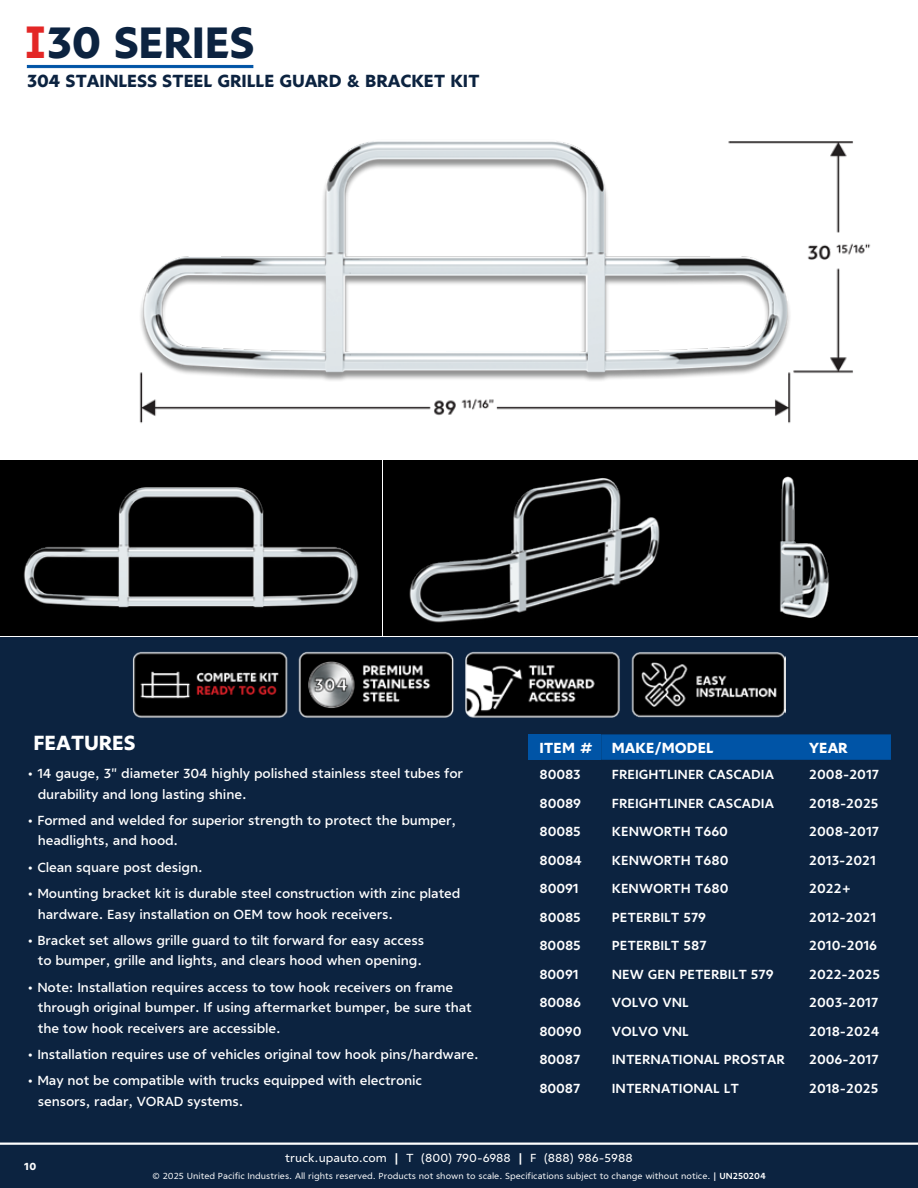
<style>
.page{position:relative;width:918px;height:1188px;background:#fff}
.page>*{position:absolute;margin:0;border:0;box-sizing:border-box;transform-origin:0 0}
.t1{font:800 45px "Ricardo";letter-spacing:-.01em;color:#0c2340}
.t2{font:800 21px "Ricardo";letter-spacing:-.01em;color:#fff}
.t3{font:800 18px "Ricardo";letter-spacing:-.01em;color:#0c2340}
.t4{font:800 15px "Ricardo";color:#fff}
.t5{font:600 13.5px/20.4px "Ricardo";letter-spacing:-.01em;color:#fff}
.t6{font:700 13.5px "Ricardo";color:#fff}
.t7{font:500 12px "Ricardo";color:#fff}
.t8{font:800 10.5px "Ricardo ALT";color:#fff}
.t9{font:9px "Ricardo";color:#fff}
.s1{font-family:"Video";font-weight:700;color:#e32726}
.s2{font-weight:800}
.s3{font-weight:700}
</style>
<div class="page">
<div style="left:0;top:637px;width:918px;height:508px;background:#0c2340"></div>
<div style="left:0;top:1145px;width:918px;height:43px;background:#0c2340"></div>
<hr style="left:0;top:1143px;width:918px;height:2px;background:#fff">
<img style="left:132px;top:651px;width:654px;height:67px">
<div style="left:529px;top:734px;width:72px;height:26px;background:#0054a6"></div>
<svg style="left:601px;top:734px;width:290px;height:26px;background:#0052a3"></svg>
<div style="left:0;top:460px;width:381px;height:175px;background:#000"></div>
<div style="left:383px;top:460px;width:304px;height:175px;background:#000"></div>
<div style="left:688px;top:460px;width:230px;height:175px;background:#000"></div>
<img style="left:23px;top:487px;width:336px;height:121px">
<img style="left:409px;top:478px;width:251px;height:145px">
<img style="left:779px;top:476px;width:50px;height:142px">
<img style="left:139px;top:141px;width:732px;height:283px">
<hr style="left:27px;top:65px;width:226px;height:3px;background:#0054a6">
<h1 class="t1" style="left:25px;top:15px;width:231px"><span class="s1">I</span>30 SERIES</h1>
<h3 class="t3" style="left:27px;top:70px;width:454px">304 STAINLESS STEEL GRILLE GUARD &amp; BRACKET KIT</h3>
<h2 class="t2" style="left:33px;top:730px;width:104px">FEATURES</h2>
<p class="t4" style="left:540px;top:738px;width:176px">ITEM # MAKE/MODEL</p>
<p class="t4" style="left:809px;top:738px;width:40px">YEAR</p>
<p class="t6" style="left:540px;top:766px;width:43px">80083</p>
<p class="t6" style="left:612px;top:766px;width:164px">FREIGHTLINER CASCADIA</p>
<p class="t6" style="left:809px;top:766px;width:71px">2008-2017</p>
<p class="t6" style="left:540px;top:795px;width:43px">80089</p>
<p class="t6" style="left:612px;top:795px;width:164px">FREIGHTLINER CASCADIA</p>
<p class="t6" style="left:809px;top:795px;width:71px">2018-2025</p>
<p class="t6" style="left:540px;top:823px;width:43px">80085</p>
<p class="t6" style="left:612px;top:823px;width:118px">KENWORTH T660</p>
<p class="t6" style="left:809px;top:823px;width:71px">2008-2017</p>
<p class="t6" style="left:540px;top:852px;width:44px">80084</p>
<p class="t6" style="left:612px;top:852px;width:118px">KENWORTH T680</p>
<p class="t6" style="left:809px;top:852px;width:68px">2013-2021</p>
<p class="t6" style="left:540px;top:881px;width:41px">80091</p>
<p class="t6" style="left:612px;top:881px;width:118px">KENWORTH T680</p>
<p class="t6" style="left:809px;top:881px;width:43px">2022+</p>
<p class="t6" style="left:539px;top:909px;width:43px">80085</p>
<p class="t6" style="left:612px;top:909px;width:96px">PETERBILT 579</p>
<p class="t6" style="left:809px;top:909px;width:69px">2012-2021</p>
<p class="t6" style="left:539px;top:938px;width:43px">80085</p>
<p class="t6" style="left:612px;top:938px;width:96px">PETERBILT 587</p>
<p class="t6" style="left:809px;top:938px;width:70px">2010-2016</p>
<p class="t6" style="left:539px;top:966px;width:41px">80091</p>
<p class="t6" style="left:612px;top:966px;width:163px">NEW GEN PETERBILT 579</p>
<p class="t6" style="left:809px;top:966px;width:72px">2022-2025</p>
<p class="t6" style="left:539px;top:995px;width:43px">80086</p>
<p class="t6" style="left:612px;top:995px;width:79px">VOLVO VNL</p>
<p class="t6" style="left:809px;top:995px;width:71px">2003-2017</p>
<p class="t6" style="left:539px;top:1023px;width:44px">80090</p>
<p class="t6" style="left:612px;top:1023px;width:79px">VOLVO VNL</p>
<p class="t6" style="left:809px;top:1023px;width:72px">2018-2024</p>
<p class="t6" style="left:539px;top:1052px;width:42px">80087</p>
<p class="t6" style="left:612px;top:1052px;width:174px">INTERNATIONAL PROSTAR</p>
<p class="t6" style="left:809px;top:1052px;width:71px">2006-2017</p>
<p class="t6" style="left:539px;top:1080px;width:42px">80087</p>
<p class="t6" style="left:612px;top:1080px;width:129px">INTERNATIONAL LT</p>
<p class="t6" style="left:809px;top:1080px;width:71px">2018-2025</p>
<p class="t5" style="left:38px;top:764px;width:427px;text-indent:-11px">• 14 gauge, 3" diameter 304 highly polished stainless steel tubes for durability and long lasting shine.</p>
<p class="t5" style="left:38px;top:811px;width:420px;text-indent:-11px">• Formed and welded for superior strength to protect the bumper, headlights, and hood.</p>
<p class="t5" style="left:27px;top:857px;width:177px">• Clean square post design.</p>
<p class="t5" style="left:38px;top:884px;width:424px;text-indent:-11px">• Mounting bracket kit is durable steel construction with zinc plated hardware. Easy installation on OEM tow hook receivers.</p>
<p class="t5" style="left:27px;top:931px;width:399px;text-align:right">• Bracket set allows grille guard to tilt forward for easy access to bumper, grille and lights, and clears hood when opening.</p>
<p class="t5" style="left:38px;top:977px;width:436px;text-indent:-11px">• Note: Installation requires access to tow hook receivers on frame through original bumper. If using aftermarket bumper, be sure that the tow hook receivers are accessible.</p>
<p class="t5" style="left:27px;top:1045px;width:453px">• Installation requires use of vehicles original tow hook pins/hardware.</p>
<p class="t5" style="left:38px;top:1071px;width:386px;text-indent:-11px">• May not be compatible with trucks equipped with electronic sensors, radar, VORAD systems.</p>
<p class="t8" style="left:24px;top:1160px;width:14px">10</p>
<p class="t7" style="left:285px;top:1151px;width:349px">truck.upauto.com <span class="s2">|</span> T (800) 790-6988 <span class="s2">|</span> F (888) 986-5988</p>
<p class="t9" style="left:152px;top:1170px;width:615px">© 2025 United Pacific Industries. All rights reserved. Products not shown to scale. Specifications subject to change without notice. <span class="s3">| UN250204</span></p>
</div>
